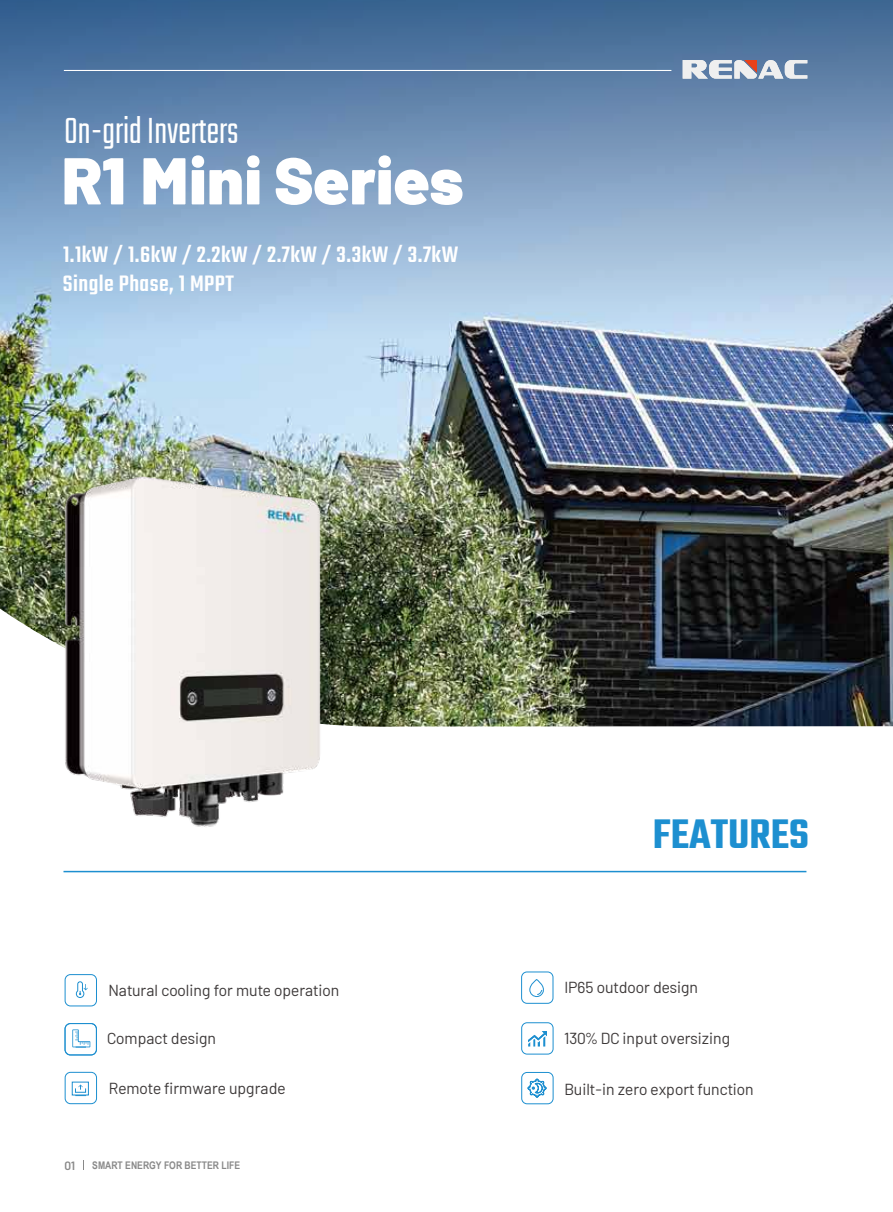
<style>
.page{position:relative;width:893px;height:1212px;background:#fff}
.page>*{position:absolute;margin:0;border:0;box-sizing:border-box;transform-origin:0 0}
.t1{font:900 66px "Barlow";color:#fff}
.t2{font:600 45px "Teko";color:#1d8fd0}
.t3{font:300 40.35px "Teko";color:#fff;scale:.95 1}
.t4{font:500 24.45px/29.4px "Teko";letter-spacing:.02em;color:#fff}
.t5{font:15.9px "Barlow";color:#3d3939}
.t6{font:600 12px "Barlow";color:#898989}
.t7{font:700 10.5px "Arial Narrow";color:#898989}
</style>
<div class="page">
<img style="left:411px;top:441px;width:482px;height:286px">
<svg style="left:0;top:0;width:893px;height:441px;background:#7f9dbe"></svg>
<img style="left:0;top:411px;width:411px;height:462px">
<hr style="left:63px;top:871px;width:743px;height:1px;background:#1d8fd0">
<div style="left:521px;top:1072px;width:32px;height:32px;border:1px solid #1d8fd0;border-radius:5px"></div>
<svg style="left:527px;top:1078px;width:19px;height:19px"></svg>
<div style="left:521px;top:971px;width:32px;height:33px;border:1px solid #1d8fd0;border-radius:5px"></div>
<svg style="left:529px;top:979px;width:15px;height:18px"></svg>
<div style="left:65px;top:974px;width:32px;height:32px;border:1px solid #1d8fd0;border-radius:5px"></div>
<svg style="left:75px;top:981px;width:13px;height:17px"></svg>
<div style="left:65px;top:1023px;width:32px;height:32px;border:1px solid #1d8fd0;border-radius:5px"></div>
<svg style="left:72px;top:1029px;width:18px;height:19px"></svg>
<div style="left:65px;top:1072px;width:32px;height:32px;border:1px solid #1d8fd0;border-radius:5px"></div>
<div style="left:72px;top:1082px;width:17px;height:13px;border:1px solid #1d8fd0"></div>
<svg style="left:75px;top:1084px;width:11px;height:12px"></svg>
<div style="left:521px;top:1022px;width:32px;height:32px;border:1px solid #1d8fd0;border-radius:5px"></div>
<svg style="left:528px;top:1031px;width:19px;height:15px"></svg>
<svg style="left:683px;top:60px;width:124px;height:19px"></svg>
<hr style="left:64px;top:70px;width:607px;height:1px;background:#fff">
<h3 class="t3" style="left:64px;top:109px;width:185px">On-grid Inverters</h3>
<h1 class="t1" style="left:61px;top:131px;width:404px">R1 Mini Series</h1>
<h3 class="t4" style="left:63px;top:242px;width:397px">1.1kW / 1.6kW / 2.2kW / 2.7kW / 3.3kW / 3.7kW<br>Single Phase, 1 MPPT</h3>
<h2 class="t2" style="left:653px;top:806px;width:158px">FEATURES</h2>
<p class="t5" style="left:108px;top:978px;width:232px">Natural cooling for mute operation</p>
<p class="t5" style="left:564px;top:976px;width:135px">IP65 outdoor design</p>
<p class="t5" style="left:564px;top:1027px;width:167px">130% DC input oversizing</p>
<p class="t5" style="left:564px;top:1077px;width:191px">Built-in zero export function</p>
<p class="t5" style="left:107px;top:1027px;width:110px">Compact design</p>
<p class="t5" style="left:109px;top:1076px;width:178px">Remote firmware upgrade</p>
<p class="t6" style="left:64px;top:1156px;width:12px">01</p>
<p class="t7" style="left:92px;top:1157px;width:149px">SMART ENERGY FOR BETTER LIFE</p>
</div>
